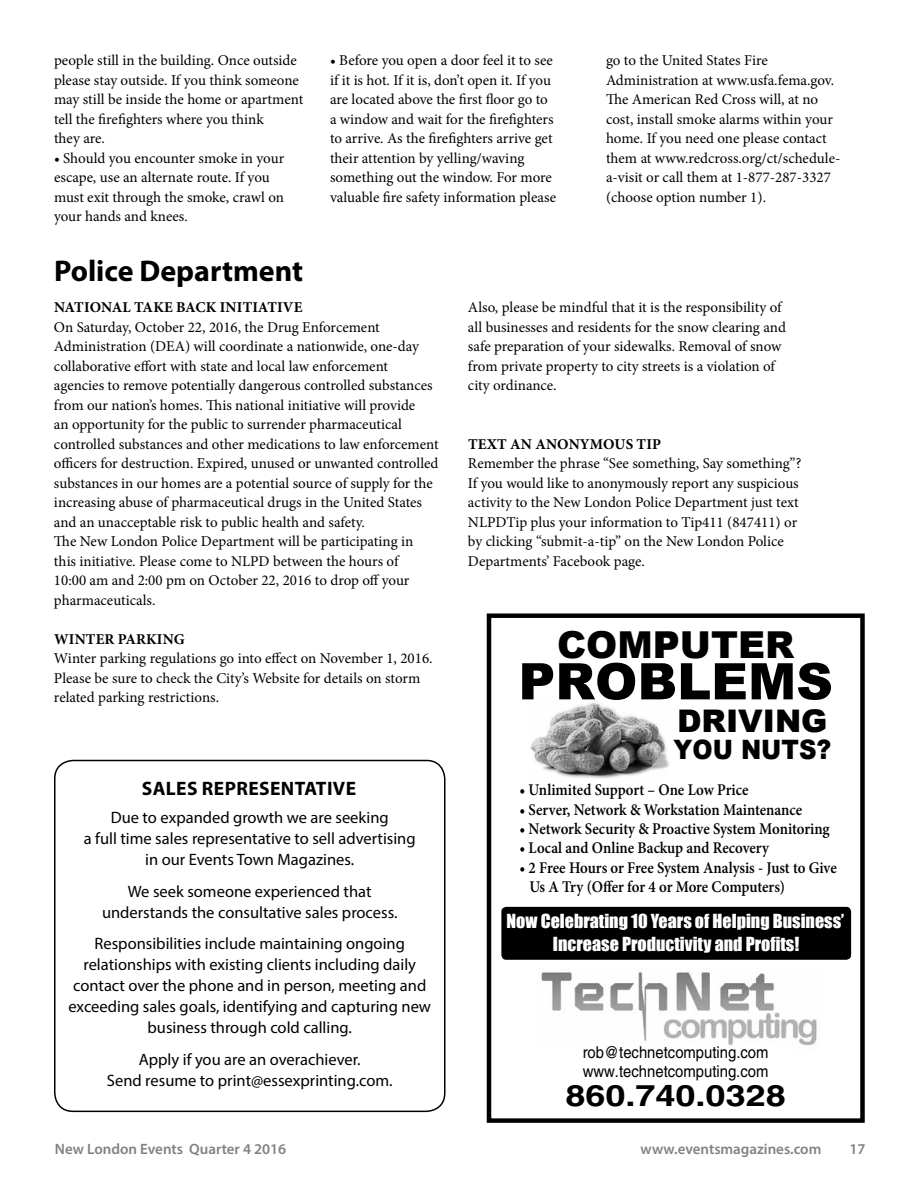
<style>
.page{position:relative;width:918px;height:1188px;background:#fff}
.page>*{position:absolute;margin:0;border:0;box-sizing:border-box;transform-origin:0 0}
.t1{font:900 50.55px "Arial";color:#000}
.t2{font:900 37.2px "Arial";color:#000}
.t3{font:900 31.2px "Arial";color:#000}
.t4{font:700 30px "Myriad Pro";color:#000}
.t5{font:700 29.7px "Helvetica";color:#000;scale:1.21 1}
.t6{font:900 26.7px "Arial";color:#000;scale:.91 1}
.t7{font:700 19.5px "Myriad Pro";letter-spacing:.02em;color:#000}
.t8{font:17.85px/22.4px "Impact";color:#fff;text-align:center}
.t9{font:16.5px/21px "Myriad Pro";color:#000;text-align:center}
.t10{font:600 16.35px/19.4px "Minion Pro";letter-spacing:-.005em;color:#000;scale:.91 1}
.t11{font:16.35px/19.4px "Helvetica";color:#000;scale:.91 1}
.t12{font:15px/19.5px "Minion Pro";color:#000}
.t13{font:700 15px "Minion Pro";letter-spacing:.01em;color:#000}
.t14{font:600 15px "Myriad Pro";color:#808285}
</style>
<div class="page">
<div style="left:487px;top:613px;width:378px;height:510px;border:4px solid #000"></div>
<img style="left:541px;top:972px;width:276px;height:74px">
<img style="left:530px;top:701px;width:140px;height:77px">
<div style="left:501px;top:907px;width:350px;height:53px;background:#000;border-radius:5px"></div>
<div style="left:54px;top:760px;width:391px;height:352px;border:2px solid #000;border-radius:18px"></div>
<p class="t12" style="left:54px;top:51px;width:251px">people still in the building. Once outside please stay outside. If you think someone may still be inside the home or apartment tell the firefighters where you think<br>they are.</p>
<p class="t12" style="left:54px;top:148px;width:232px">• Should you encounter smoke in your escape, use an alternate route. If you must exit through the smoke, crawl on your hands and knees.</p>
<p class="t12" style="left:330px;top:51px;width:228px">• Before you open a door feel it to see if it is hot. If it is, don’t open it. If you are located above the first floor go to a window and wait for the firefighters to arrive. As the firefighters arrive get their attention by yelling/waving something out the window. For more valuable fire safety information please</p>
<p class="t12" style="left:606px;top:51px;width:236px">go to the United States Fire Administration at www.usfa.fema.gov.<br>The American Red Cross will, at no cost, install smoke alarms within your home. If you need one please contact them at www.redcross.org/ct/schedule&shy;a-visit or call them at 1-877-287-3327 (choose option number 1).</p>
<h3 class="t4" style="left:54px;top:251px;width:251px">Police Department</h3>
<p class="t13" style="left:54px;top:297px;width:250px">NATIONAL TAKE BACK INITIATIVE</p>
<p class="t12" style="left:54px;top:317px;width:386px">On Saturday, October 22, 2016, the Drug Enforcement Administration (DEA) will coordinate a nationwide, one-day collaborative effort with state and local law enforcement agencies to remove potentially dangerous controlled substances from our nation’s homes. This national initiative will provide<br>an opportunity for the public to surrender pharmaceutical controlled substances and other medications to law enforcement officers for destruction. Expired, unused or unwanted controlled substances in our homes are a potential source of supply for the increasing abuse of pharmaceutical drugs in the United States and an unacceptable risk to public health and safety.<br>The New London Police Department will be participating in this initiative. Please come to NLPD between the hours of<br>10:00 am and 2:00 pm on October 22, 2016 to drop off your pharmaceuticals.</p>
<p class="t13" style="left:54px;top:629px;width:132px">WINTER PARKING</p>
<p class="t12" style="left:54px;top:649px;width:380px">Winter parking regulations go into effect on November 1, 2016.<br>Please be sure to check the City’s Website for details on storm related parking restrictions.</p>
<h3 class="t7" style="left:142px;top:775px;width:216px">SALES REPRESENTATIVE</h3>
<p class="t9" style="left:84px;top:807px;width:333px">Due to expanded growth we are seeking<br>a full time sales representative to sell advertising in our Events Town Magazines.</p>
<p class="t9" style="left:102px;top:880px;width:297px">We seek someone experienced that understands the consultative sales process.</p>
<p class="t9" style="left:68px;top:933px;width:364px">Responsibilities include maintaining ongoing relationships with existing clients including daily contact over the phone and in person, meeting and exceeding sales goals, identifying and capturing new business through cold calling.</p>
<p class="t9" style="left:107px;top:1048px;width:287px">Apply if you are an overachiever.<br>Send resume to print@essexprinting.com.</p>
<p class="t12" style="left:468px;top:298px;width:319px">Also, please be mindful that it is the responsibility of all businesses and residents for the snow clearing and safe preparation of your sidewalks. Removal of snow from private property to city streets is a violation of city ordinance.</p>
<p class="t13" style="left:468px;top:434px;width:195px">TEXT AN ANONYMOUS TIP</p>
<p class="t12" style="left:468px;top:454px;width:335px">Remember the phrase “See something, Say something”?<br>If you would like to anonymously report any suspicious activity to the New London Police Department just text NLPDTip plus your information to Tip411 (847411) or by clicking “submit-a-tip” on the New London Police Departments’ Facebook page.</p>
<h2 class="t2" style="left:557px;top:618px;width:239px">COMPUTER</h2>
<h1 class="t1" style="left:519px;top:645px;width:316px">PROBLEMS</h1>
<h3 class="t3" style="left:677px;top:698px;width:152px">DRIVING</h3>
<h3 class="t6" style="left:674px;top:730px;width:175px">YOU NUTS?</h3>
<p class="t10" style="left:519px;top:780px;width:253px">• Unlimited Support – One Low Price</p>
<p class="t10" style="left:519px;top:800px;width:312px">• Server, Network &amp; Workstation Maintenance</p>
<p class="t10" style="left:519px;top:819px;width:342px">• Network Security &amp; Proactive System Monitoring</p>
<p class="t10" style="left:519px;top:838px;width:276px">• Local and Online Backup and Recovery</p>
<p class="t10" style="left:529px;top:858px;width:339px;text-indent:-10px">• 2 Free Hours or Free System Analysis - Just to Give<br>Us A Try (Offer for 4 or More Computers)</p>
<p class="t8" style="left:507px;top:910px;width:339px">Now Celebrating 10 Years of Helping Business’<br>Increase Productivity and Profits!</p>
<p class="t11" style="left:583px;top:1042px;width:206px">rob@technetcomputing.com www.technetcomputing.com</p>
<h3 class="t5" style="left:566px;top:1078px;width:183px">860.740.0328</h3>
<p class="t14" style="left:55px;top:1140px;width:233px">New London Events Quarter 4 2016</p>
<p class="t14" style="left:641px;top:1140px;width:182px">www.eventsmagazines.com</p>
<p class="t14" style="left:849px;top:1140px;width:18px">17</p>
</div>
